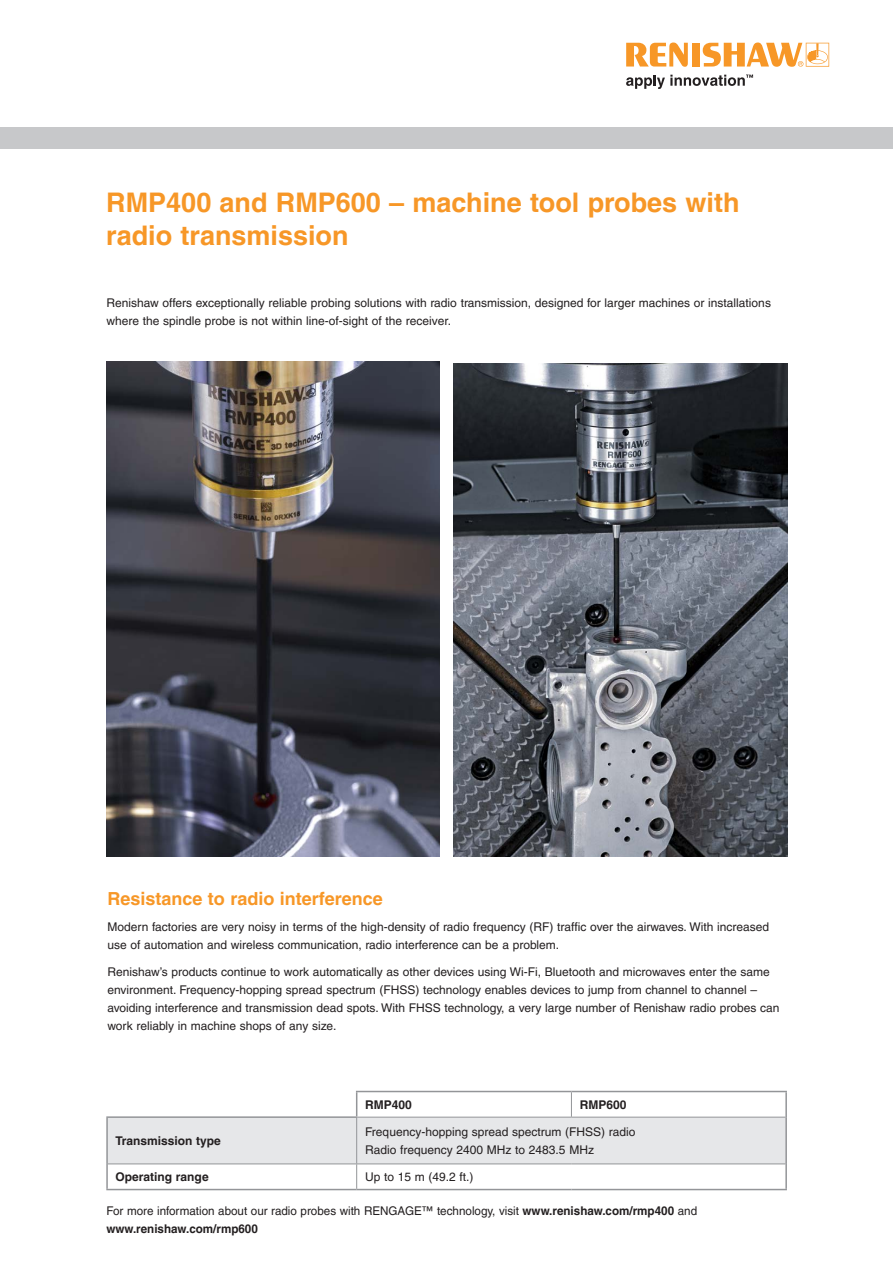
<style>
.page{position:relative;width:893px;height:1263px;background:#fff}
.page>*{position:absolute;margin:0;border:0;box-sizing:border-box;transform-origin:0 0}
.Heading_Orange{font:700 27px/33px "Helvetica LT Pro";color:#f79727}
.Sub_heading_Orange{font:700 18px "Helvetica LT Pro";color:#f79727}
.Body_text{font:12px/18px "Helvetica LT Pro";color:#231f20}
.Bullet_text{font:12px/18px "Helvetica LT Pro";color:#231f20}
.Table_Text_8pt{font:12px "Helvetica LT Pro";color:#231f20}
.Table_Text_8pt-2{font:700 12px "Helvetica LT Pro";color:#231f20}
.s1{font-weight:700}
</style>
<div class="page">
<img style="left:106px;top:361px;width:334px;height:495px">
<img style="left:454px;top:364px;width:333px;height:492px">
<div style="left:0;top:128px;width:893px;height:21px;background:#c7c8ca"></div>
<svg style="left:626px;top:43px;width:62px;height:24px"></svg>
<div style="left:692px;top:43px;width:8px;height:24px;background:#f79727"></div>
<svg style="left:703px;top:43px;width:126px;height:24px"></svg>
<svg style="left:626px;top:75px;width:127px;height:14px"></svg>
<hr style="left:571px;top:1091px;width:216px;height:1px;background:#939598">
<hr style="left:785px;top:1092px;width:2px;height:25px;background:#939598">
<hr style="left:785px;top:1117px;width:2px;height:47px;background:#939598">
<hr style="left:785px;top:1164px;width:2px;height:25px;background:#939598">
<hr style="left:356px;top:1091px;width:215px;height:1px;background:#939598">
<svg style="left:108px;top:1092px;width:678px;height:97px"></svg>
<hr style="left:357px;top:1117px;width:214px;height:1px;background:#939598">
<hr style="left:571px;top:1117px;width:214px;height:1px;background:#939598">
<hr style="left:106px;top:1116px;width:251px;height:2px;background:#939598">
<hr style="left:106px;top:1118px;width:2px;height:46px;background:#939598">
<hr style="left:106px;top:1164px;width:2px;height:25px;background:#939598">
<hr style="left:106px;top:1189px;width:251px;height:1px;background:#939598">
<hr style="left:357px;top:1189px;width:214px;height:1px;background:#939598">
<hr style="left:571px;top:1189px;width:216px;height:1px;background:#939598">
<p class="Heading_Orange" style="left:106px;top:186px;width:635px">RMP400 and RMP600 – machine tool probes with radio transmission</p>
<p class="Body_text" style="left:106px;top:293px;width:666px">Renishaw offers exceptionally reliable probing solutions with radio transmission, designed for larger machines or installations where the spindle probe is not within line-of-sight of the receiver.</p>
<p class="Sub_heading_Orange" style="left:107px;top:887px;width:277px">Resistance to radio interference</p>
<p class="Body_text" style="left:107px;top:918px;width:663px">Modern factories are very noisy in terms of the high-density of radio frequency (RF) traffic over the airwaves. With increased use of automation and wireless communication, radio interference can be a problem.</p>
<p class="Body_text" style="left:107px;top:963px;width:673px">Renishaw’s products continue to work automatically as other devices using Wi-Fi, Bluetooth and microwaves enter the same environment. Frequency-hopping spread spectrum (FHSS) technology enables devices to jump from channel to channel – avoiding interference and transmission dead spots. With FHSS technology, a very large number of Renishaw radio probes can work reliably in machine shops of any size.</p>
<p class="Table_Text_8pt-2" style="left:116px;top:1133px;width:107px">Transmission type</p>
<p class="Table_Text_8pt-2" style="left:365px;top:1097px;width:48px">RMP400</p>
<p class="Table_Text_8pt-2" style="left:580px;top:1097px;width:48px">RMP600</p>
<p class="Table_Text_8pt" style="left:365px;top:1125px;width:272px">Frequency-hopping spread spectrum (FHSS) radio</p>
<p class="Table_Text_8pt" style="left:365px;top:1143px;width:230px">Radio frequency 2400 MHz to 2483.5 MHz</p>
<p class="Table_Text_8pt-2" style="left:116px;top:1169px;width:95px">Operating range</p>
<p class="Table_Text_8pt" style="left:365px;top:1170px;width:110px">Up to 15 m (49.2 ft.)</p>
<p class="Bullet_text" style="left:106px;top:1202px;width:592px">For more information about our radio probes with RENGAGE™ technology, visit <span class="s1">www.renishaw.com/rmp400</span> and <span class="s1">www.renishaw.com/rmp600</span></p>
</div>
